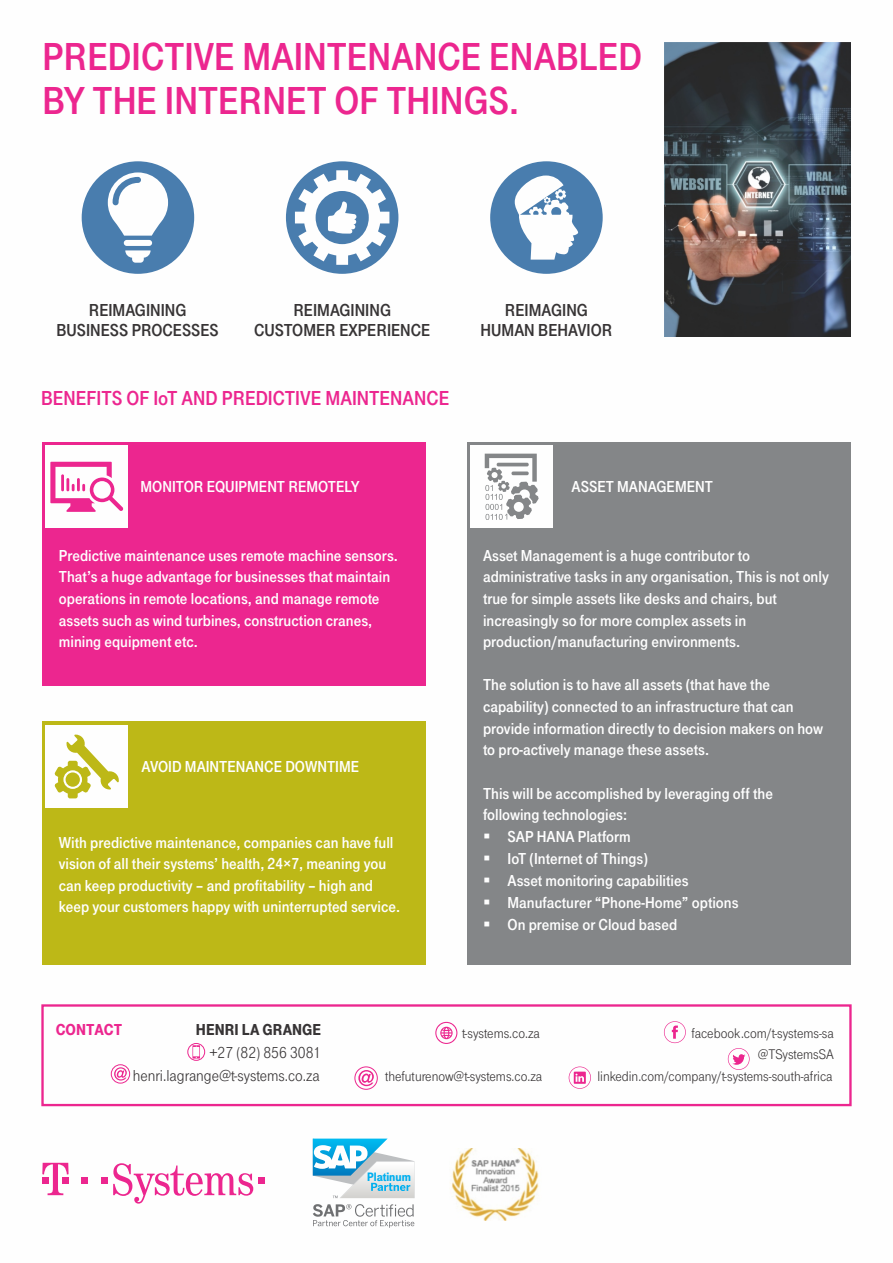
<style>
.page{position:relative;width:893px;height:1263px;background:#fff}
.page>*{position:absolute;margin:0;border:0;box-sizing:border-box;transform-origin:0 0}
.t1{font:40.5px/44.2px "Tele Grotesk Fett";color:#ec268f}
.t2{font:21px "Tele Grotesk Fett";color:#ec268f}
.t3{font:18px/19.6px "Tele Grotesk Fett";color:#373435;text-align:center}
.t4{font:16.5px/21.6px "Tele Grotesk Fett";color:#fefefe}
.t5{font:16.5px/23px "Tele Grotesk Norm";color:#373435;text-align:right}
.t6{font:900 16.5px "Tele Grotesk Headline";color:#373435}
.t7{font:900 16.5px "Tele Grotesk Headline";color:#ec268f}
.t8{font:14.55px/21.8px "Tele Grotesk Norm";color:#373435;text-align:right}
.t9{font:12.6px "Tele Grotesk Ultr";color:#00afef}
</style>
<div class="page">
<div style="left:43px;top:442px;width:383px;height:244px;background:#ec268f"></div>
<div style="left:467px;top:442px;width:383px;height:523px;background:#848688"></div>
<div style="left:43px;top:721px;width:383px;height:244px;background:#bdb817"></div>
<div style="left:46px;top:446px;width:82px;height:82px;background:#fefefe"></div>
<div style="left:470px;top:446px;width:83px;height:82px;background:#fefefe"></div>
<div style="left:46px;top:725px;width:82px;height:83px;background:#fefefe"></div>
<div style="left:111px;top:1064px;width:19px;height:19px;border:1px solid #ec268f;border-radius:50%"></div>
<svg style="left:114px;top:1067px;width:13px;height:13px"></svg>
<div style="left:187px;top:1043px;width:18px;height:18px;border:1px solid #ec268f;border-radius:50%"></div>
<svg style="left:192px;top:1045px;width:8px;height:13px"></svg>
<svg style="left:50px;top:462px;width:73px;height:50px"></svg>
<hr style="left:61px;top:474px;width:3px;height:17px;background:#ec268f">
<svg style="left:54px;top:735px;width:65px;height:63px"></svg>
<svg style="left:485px;top:454px;width:54px;height:66px"></svg>
<div style="left:41px;top:1004px;width:811px;height:102px;border:2px solid #ec268f"></div>
<svg style="left:82px;top:1178px;width:6px;height:6px"></svg>
<svg style="left:101px;top:1178px;width:6px;height:6px"></svg>
<svg style="left:42px;top:1163px;width:27px;height:32px"></svg>
<svg style="left:113px;top:1163px;width:140px;height:40px"></svg>
<div style="left:258px;top:1178px;width:7px;height:6px;background:#ec268f"></div>
<svg style="left:313px;top:1204px;width:101px;height:24px"></svg>
<svg style="left:313px;top:1138px;width:101px;height:60px"></svg>
<div style="left:354px;top:1066px;width:24px;height:24px;border:1px solid #ec268f;border-radius:50%"></div>
<svg style="left:358px;top:1070px;width:16px;height:16px"></svg>
<svg style="left:435px;top:1022px;width:22px;height:22px"></svg>
<svg style="left:664px;top:1021px;width:22px;height:22px"></svg>
<svg style="left:569px;top:1066px;width:22px;height:23px"></svg>
<svg style="left:728px;top:1048px;width:22px;height:22px"></svg>
<div style="left:82px;top:161px;width:112px;height:113px;background:#497dae;border-radius:50%"></div>
<div style="left:286px;top:161px;width:112px;height:113px;background:#497dae;border-radius:50%"></div>
<div style="left:490px;top:161px;width:113px;height:113px;background:#497dae;border-radius:50%"></div>
<div style="left:124px;top:240px;width:28px;height:6px;background:#fefefe;border-radius:3px"></div>
<svg style="left:125px;top:250px;width:26px;height:13px"></svg>
<svg style="left:108px;top:172px;width:60px;height:64px"></svg>
<svg style="left:295px;top:170px;width:94px;height:95px"></svg>
<svg style="left:515px;top:175px;width:64px;height:85px"></svg>
<img style="left:452px;top:1148px;width:87px;height:73px">
<img style="left:664px;top:42px;width:186px;height:294px">
<h1 class="t1" style="left:42px;top:35px;width:601px">PREDICTIVE MAINTENANCE ENABLED<br>BY THE INTERNET OF THINGS.</h1>
<p class="t3" style="left:56px;top:301px;width:164px">REIMAGINING<br>BUSINESS PROCESSES</p>
<p class="t3" style="left:254px;top:301px;width:178px">REIMAGINING<br>CUSTOMER EXPERIENCE</p>
<p class="t3" style="left:481px;top:301px;width:133px">REIMAGING<br>HUMAN BEHAVIOR</p>
<p class="t2" style="left:41px;top:388px;width:410px">BENEFITS OF IoT AND PREDICTIVE MAINTENANCE</p>
<p class="t4" style="left:141px;top:476px;width:220px">MONITOR EQUIPMENT REMOTELY</p>
<p class="t4" style="left:59px;top:545px;width:341px">Predictive maintenance uses remote machine sensors.<br>That’s a huge advantage for businesses that maintain operations in remote locations, and manage remote assets such as wind turbines, construction cranes, mining equipment etc.</p>
<p class="t4" style="left:142px;top:756px;width:219px">AVOID MAINTENANCE DOWNTIME</p>
<p class="t4" style="left:59px;top:831px;width:343px">With predictive maintenance, companies can have full vision of all their systems’ health, 24×7, meaning you can keep productivity – and profitability – high and keep your customers happy with uninterrupted service.</p>
<p class="t4" style="left:571px;top:476px;width:143px">ASSET MANAGEMENT</p>
<p class="t4" style="left:483px;top:545px;width:347px">Asset Management is a huge contributor to administrative tasks in any organisation, This is not only true for simple assets like desks and chairs, but increasingly so for more complex assets in production/manufacturing environments.</p>
<p class="t4" style="left:483px;top:674px;width:341px">The solution is to have all assets (that have the capability) connected to an infrastructure that can provide information directly to decision makers on how to pro-actively manage these assets.</p>
<p class="t4" style="left:483px;top:782px;width:291px">This will be accomplished by leveraging off the following technologies:</p>
<p class="t4" style="left:483px;top:826px;width:149px">▪ SAP HANA Platform</p>
<p class="t4" style="left:483px;top:848px;width:166px">▪ IoT (Internet of Things)</p>
<p class="t4" style="left:483px;top:870px;width:207px">▪ Asset monitoring capabilities</p>
<p class="t4" style="left:483px;top:892px;width:257px">▪ Manufacturer “Phone-Home” options</p>
<p class="t4" style="left:483px;top:914px;width:196px">▪ On premise or Cloud based</p>
<p class="t7" style="left:56px;top:1021px;width:68px">CONTACT</p>
<p class="t6" style="left:196px;top:1021px;width:127px">HENRI LA GRANGE</p>
<p class="t5" style="left:133px;top:1041px;width:190px">+27 (82) 856 3081 henri.lagrange@t-systems.co.za</p>
<p class="t8" style="left:462px;top:1022px;width:79px">t-systems.co.za</p>
<p class="t8" style="left:385px;top:1066px;width:159px">thefuturenow@t-systems.co.za</p>
<p class="t9" style="left:367px;top:1171px;width:45px">Platinum</p>
<p class="t8" style="left:597px;top:1022px;width:238px">facebook.com/t-systems-sa<br>@TSystemsSA linkedin.com/company/t-systems-south-africa</p>
</div>
